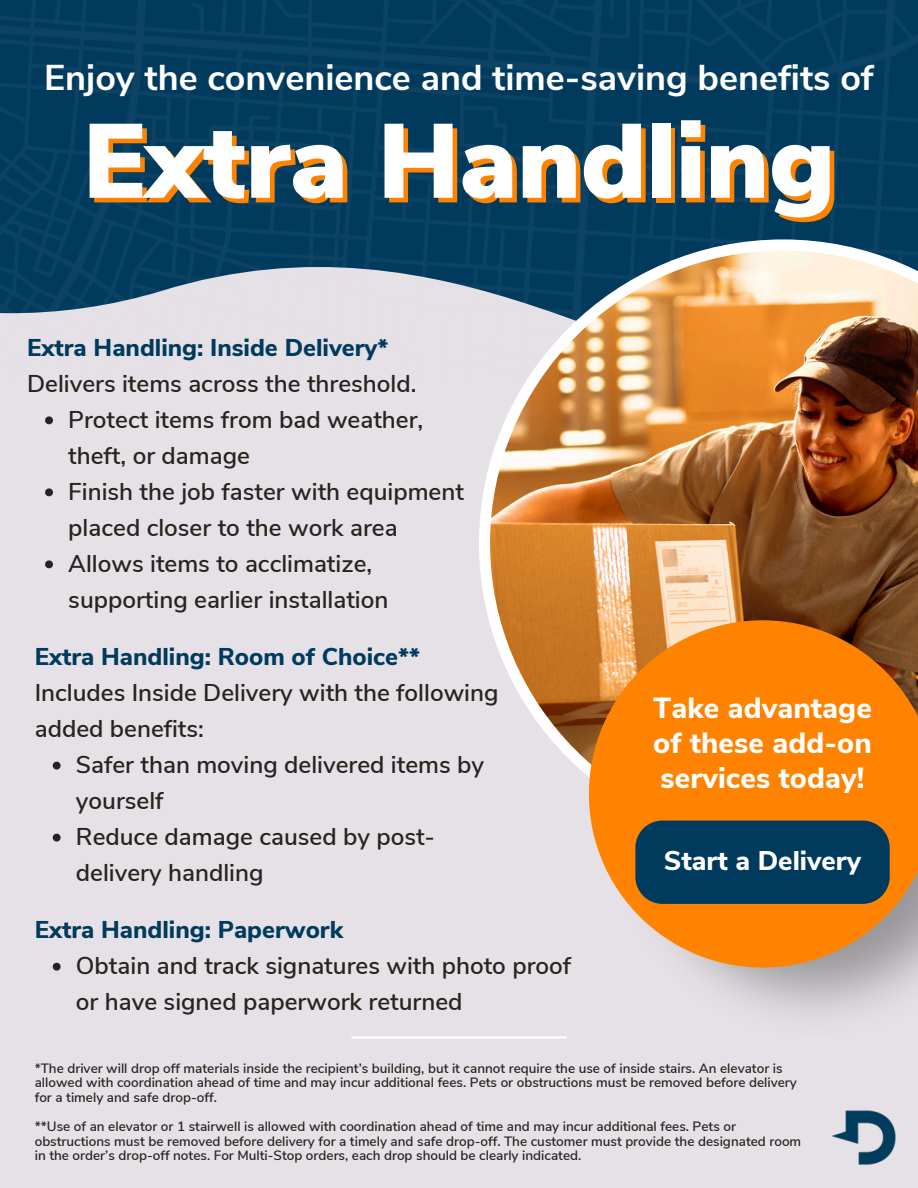
<style>
.page{position:relative;width:918px;height:1188px;background:#e5e1e6}
.page>*{position:absolute;margin:0;border:0;box-sizing:border-box;transform-origin:0 0}
.t1{font:900 105px "Nunito Sans";color:#fff}
.t2{font:700 35.85px "Nunito Sans";color:#fff}
.t3{font:800 29.1px/35.2px "Nunito Sans";letter-spacing:.005em;color:#fff;text-align:justify}
.t4{font:800 27px "Nunito Sans";color:#fff}
.t5{font:600 24.3px/36px "Nunito Sans";color:#29221e}
.t6{font:800 24.3px "Nunito Sans";color:#003a5d}
.t7{font:600 13.5px/14.7px "Nunito Sans";color:#29221e}
</style>
<div class="page">
<img style="left:0;top:0;width:918px;height:314px">
<img style="left:479px;top:239px;width:439px;height:538px">
<svg style="left:589px;top:620px;width:329px;height:348px;background:#ef891f"></svg>
<div style="left:635px;top:821px;width:255px;height:83px;background:#003a5d"></div>
<img style="left:832px;top:1110px;width:64px;height:55px">
<svg style="left:45px;top:416px;width:8px;height:8px"></svg>
<svg style="left:45px;top:488px;width:8px;height:8px"></svg>
<svg style="left:45px;top:560px;width:8px;height:8px"></svg>
<svg style="left:53px;top:762px;width:8px;height:8px"></svg>
<svg style="left:53px;top:834px;width:8px;height:8px"></svg>
<svg style="left:53px;top:963px;width:8px;height:8px"></svg>
<hr style="left:351px;top:1036px;width:216px;height:3px;background:#fff">
<h4 class="t2" style="left:44px;top:53px;width:831px">Enjoy the convenience and time-saving benefits of</h4>
<h1 class="t1" style="left:83px;top:92px;width:754px">Extra Handling</h1>
<h4 class="t6" style="left:27px;top:332px;width:363px">Extra Handling: Inside Delivery*</h4>
<h4 class="t5" style="left:27px;top:366px;width:391px">Delivers items across the threshold.</h4>
<p class="t5" style="left:68px;top:402px;width:357px">Protect items from bad weather, theft, or damage</p>
<h3 class="t5" style="left:68px;top:474px;width:397px">Finish the job faster with equipment placed closer to the work area</h3>
<h3 class="t5" style="left:68px;top:546px;width:322px">Allows items to acclimatize, supporting earlier installation</h3>
<p class="t6" style="left:35px;top:641px;width:387px">Extra Handling: Room of Choice**</p>
<h4 class="t5" style="left:35px;top:675px;width:465px">Includes Inside Delivery with the following added benefits:</h4>
<p class="t5" style="left:76px;top:747px;width:410px">Safer than moving delivered items by yourself</p>
<p class="t5" style="left:76px;top:819px;width:361px">Reduce damage caused by post&shy;delivery handling</p>
<h4 class="t6" style="left:35px;top:914px;width:310px">Extra Handling: Paperwork</h4>
<p class="t5" style="left:76px;top:948px;width:497px">Obtain and track signatures with photo proof or have signed paperwork returned</p>
<p class="t3" style="left:653px;top:691px;width:220px">Take advantage of these add-on services today!</p>
<p class="t4" style="left:664px;top:843px;width:199px">Start a Delivery</p>
<p class="t7" style="left:35px;top:1061px;width:764px">*The driver will drop off materials inside the recipient’s building, but it cannot require the use of inside stairs. An elevator is allowed with coordination ahead of time and may incur additional fees. Pets or obstructions must be removed before delivery for a timely and safe drop-off.</p>
<p class="t7" style="left:35px;top:1119px;width:768px">**Use of an elevator or 1 stairwell is allowed with coordination ahead of time and may incur additional fees. Pets or obstructions must be removed before delivery for a timely and safe drop-off. The customer must provide the designated room in the order’s drop-off notes. For Multi-Stop orders, each drop should be clearly indicated.</p>
</div>
